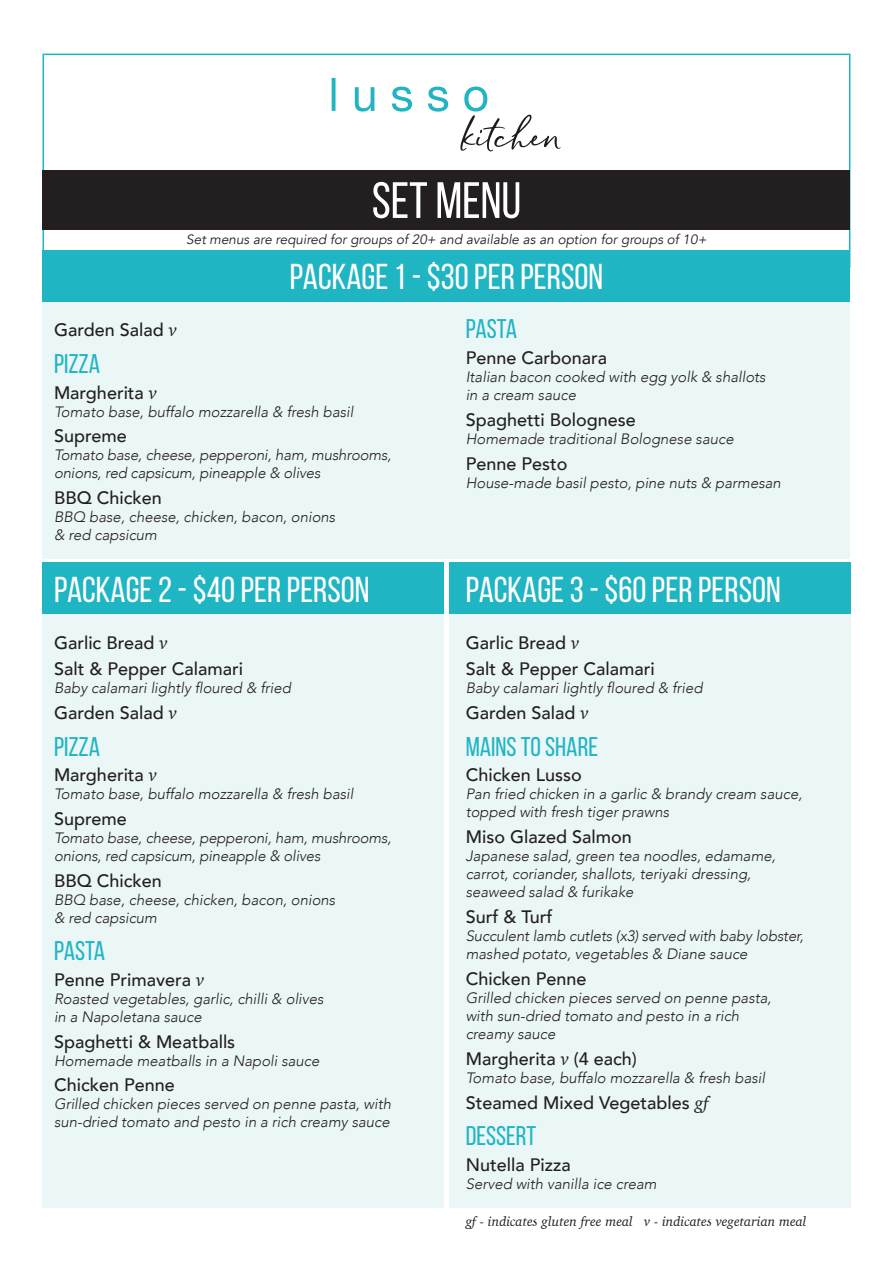
<style>
.page{position:relative;width:893px;height:1263px;background:#fff}
.page>*{position:absolute;margin:0;border:0;box-sizing:border-box;transform-origin:0 0}
.t1{font:51px "Bebas Neue";color:#fff}
.t2{font:36px "Bebas Neue";color:#fff}
.t3{font:27px "Bebas Neue";color:#20b5c3}
.t4{font:500 18px "Avenir";color:#231f20}
.t5{font:italic 300 15px/18px "Avenir";color:#231f20}
.t6{font:italic 13.5px "Avenir";color:#231f20}
.t7{font:italic 13.5px "Charter";color:#231f20}
.s1{font-family:"Charter";font-weight:400;font-style:italic}
</style>
<div class="page">
<div style="left:43px;top:170px;width:807px;height:60px;background:#231f20"></div>
<div style="left:43px;top:251px;width:807px;height:307px;background:#ebf6f7"></div>
<div style="left:43px;top:251px;width:807px;height:51px;background:#20b5c3"></div>
<div style="left:43px;top:563px;width:401px;height:645px;background:#ebf6f7"></div>
<div style="left:43px;top:563px;width:401px;height:51px;background:#20b5c3"></div>
<svg style="left:332px;top:78px;width:229px;height:73px"></svg>
<div style="left:449px;top:563px;width:401px;height:645px;background:#ebf6f7"></div>
<div style="left:449px;top:563px;width:401px;height:51px;background:#20b5c3"></div>
<p class="t1" style="left:372px;top:173px;width:151px">SET MENU</p>
<p class="t6" style="left:186px;top:231px;width:522px">Set menus are required for groups of 20+ and available as an option for groups of 10+</p>
<p class="t2" style="left:290px;top:257px;width:315px">PACKAGE 1 - $30 PER PERSON</p>
<p class="t4" style="left:54px;top:314px;width:124px">Garden Salad <span class="s1">v</span></p>
<p class="t3" style="left:54px;top:349px;width:48px">PIZZA</p>
<p class="t4" style="left:54px;top:377px;width:105px">Margherita <span class="s1">v</span></p>
<p class="t5" style="left:54px;top:402px;width:301px">Tomato base, buffalo mozzarella &amp; fresh basil</p>
<p class="t4" style="left:54px;top:421px;width:74px">Supreme</p>
<p class="t5" style="left:54px;top:446px;width:339px">Tomato base, cheese, pepperoni, ham, mushrooms, onions, red capsicum, pineapple &amp; olives</p>
<p class="t4" style="left:54px;top:482px;width:109px">BBQ Chicken</p>
<p class="t5" style="left:54px;top:508px;width:283px">BBQ base, cheese, chicken, bacon, onions &amp; red capsicum</p>
<p class="t2" style="left:54px;top:570px;width:317px">PACKAGE 2 - $40 PER PERSON</p>
<p class="t4" style="left:54px;top:627px;width:115px">Garlic Bread <span class="s1">v</span></p>
<p class="t4" style="left:54px;top:653px;width:191px">Salt &amp; Pepper Calamari</p>
<p class="t5" style="left:54px;top:679px;width:239px">Baby calamari lightly floured &amp; fried</p>
<p class="t4" style="left:54px;top:697px;width:124px">Garden Salad <span class="s1">v</span></p>
<p class="t3" style="left:54px;top:732px;width:48px">PIZZA</p>
<p class="t4" style="left:54px;top:760px;width:105px">Margherita <span class="s1">v</span></p>
<p class="t5" style="left:54px;top:785px;width:301px">Tomato base, buffalo mozzarella &amp; fresh basil</p>
<p class="t4" style="left:54px;top:803px;width:74px">Supreme</p>
<p class="t5" style="left:54px;top:829px;width:339px">Tomato base, cheese, pepperoni, ham, mushrooms, onions, red capsicum, pineapple &amp; olives</p>
<p class="t4" style="left:54px;top:865px;width:109px">BBQ Chicken</p>
<p class="t5" style="left:54px;top:891px;width:283px">BBQ base, cheese, chicken, bacon, onions &amp; red capsicum</p>
<p class="t3" style="left:54px;top:936px;width:53px">PASTA</p>
<p class="t4" style="left:54px;top:964px;width:152px">Penne Primavera <span class="s1">v</span></p>
<p class="t5" style="left:54px;top:989px;width:271px">Roasted vegetables, garlic, chilli &amp; olives in a Napoletana sauce</p>
<p class="t4" style="left:54px;top:1026px;width:183px">Spaghetti &amp; Meatballs</p>
<p class="t5" style="left:54px;top:1051px;width:267px">Homemade meatballs in a Napoli sauce</p>
<p class="t4" style="left:54px;top:1069px;width:122px">Chicken Penne</p>
<p class="t5" style="left:54px;top:1095px;width:339px">Grilled chicken pieces served on penne pasta, with sun-dried tomato and pesto in a rich creamy sauce</p>
<p class="t3" style="left:466px;top:314px;width:53px">PASTA</p>
<p class="t4" style="left:466px;top:342px;width:143px">Penne Carbonara</p>
<p class="t5" style="left:466px;top:368px;width:301px">Italian bacon cooked with egg yolk &amp; shallots in a cream sauce</p>
<p class="t4" style="left:466px;top:404px;width:172px">Spaghetti Bolognese</p>
<p class="t5" style="left:466px;top:430px;width:269px">Homemade traditional Bolognese sauce</p>
<p class="t4" style="left:466px;top:448px;width:103px">Penne Pesto</p>
<p class="t5" style="left:466px;top:474px;width:317px">House-made basil pesto, pine nuts &amp; parmesan</p>
<p class="t2" style="left:466px;top:570px;width:317px">PACKAGE 3 - $60 PER PERSON</p>
<p class="t4" style="left:466px;top:627px;width:115px">Garlic Bread <span class="s1">v</span></p>
<p class="t4" style="left:466px;top:653px;width:191px">Salt &amp; Pepper Calamari</p>
<p class="t5" style="left:466px;top:679px;width:239px">Baby calamari lightly floured &amp; fried</p>
<p class="t4" style="left:466px;top:697px;width:124px">Garden Salad <span class="s1">v</span></p>
<p class="t3" style="left:466px;top:732px;width:134px">MAINS TO SHARE</p>
<p class="t4" style="left:466px;top:760px;width:118px">Chicken Lusso</p>
<p class="t5" style="left:466px;top:785px;width:338px">Pan fried chicken in a garlic &amp; brandy cream sauce, topped with fresh tiger prawns</p>
<p class="t4" style="left:466px;top:821px;width:168px">Miso Glazed Salmon</p>
<p class="t5" style="left:466px;top:847px;width:311px">Japanese salad, green tea noodles, edamame, carrot, coriander, shallots, teriyaki dressing, seaweed salad &amp; furikake</p>
<p class="t4" style="left:466px;top:901px;width:88px">Surf &amp; Turf</p>
<p class="t5" style="left:466px;top:927px;width:339px">Succulent lamb cutlets (x3) served with baby lobster, mashed potato, vegetables &amp; Diane sauce</p>
<p class="t4" style="left:466px;top:963px;width:122px">Chicken Penne</p>
<p class="t5" style="left:466px;top:989px;width:307px">Grilled chicken pieces served on penne pasta, with sun-dried tomato and pesto in a rich creamy sauce</p>
<p class="t4" style="left:466px;top:1043px;width:173px">Margherita <span class="s1">v</span> (4 each)</p>
<p class="t5" style="left:466px;top:1069px;width:301px">Tomato base, buffalo mozzarella &amp; fresh basil</p>
<p class="t4" style="left:466px;top:1087px;width:244px">Steamed Mixed Vegetables <span class="s1">gf</span></p>
<p class="t3" style="left:466px;top:1121px;width:72px">DESSERT</p>
<p class="t4" style="left:466px;top:1149px;width:106px">Nutella Pizza</p>
<p class="t5" style="left:466px;top:1175px;width:192px">Served with vanilla ice cream</p>
<p class="t7" style="left:466px;top:1210px;width:342px">gf - indicates gluten free meal v - indicates vegetarian meal</p>
</div>
